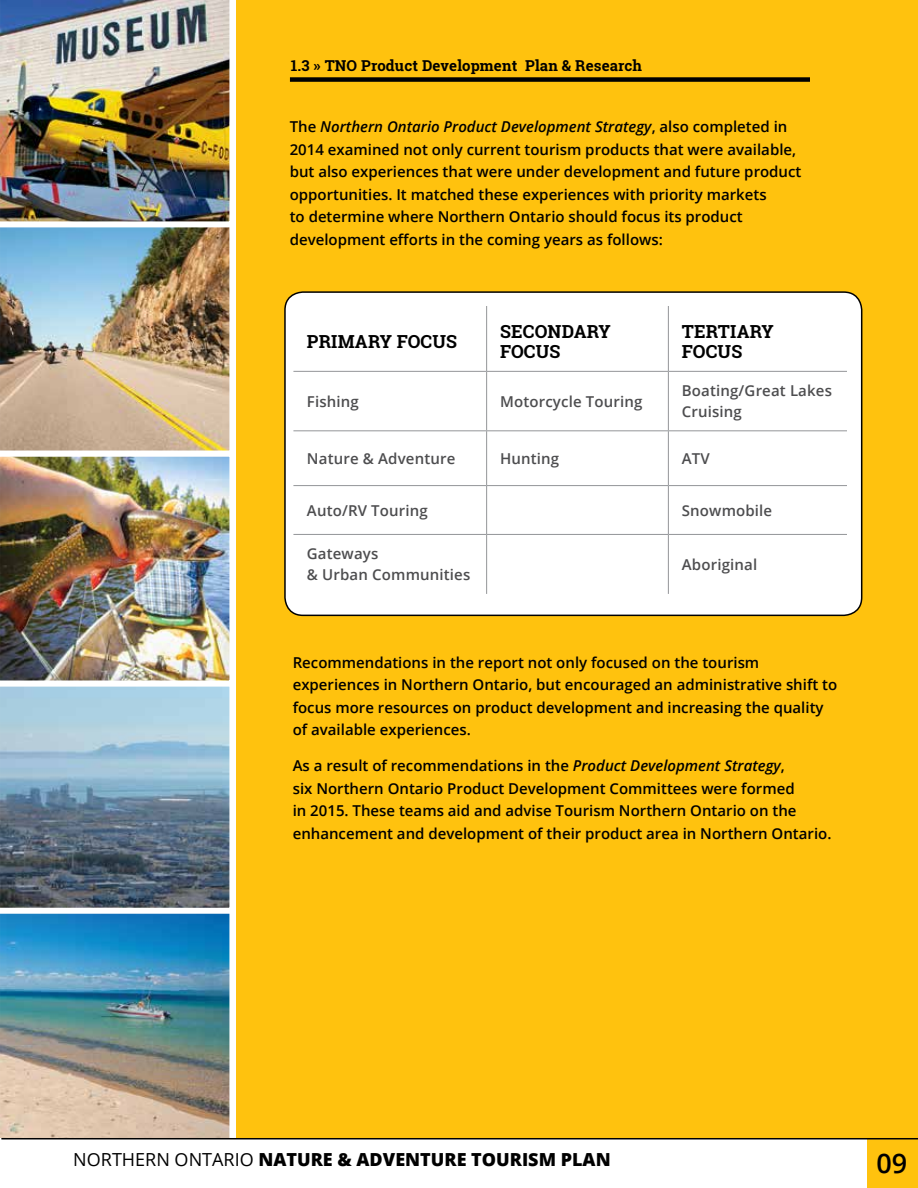
<style>
.page{position:relative;width:918px;height:1188px;background:#fff}
.page>*{position:absolute;margin:0;border:0;box-sizing:border-box;transform-origin:0 0}
.t1{font:600 27px "Open Sans";color:#000}
.t2{font:800 18px "Open Sans";color:#000}
.t3{font:700 18px/19.5px "Roboto Slab";letter-spacing:.01em;color:#000}
.t4{font:600 15px/22.5px "Open Sans";color:#000}
.t5{font:600 15px/21px "Open Sans";letter-spacing:.01em;color:#4d4d4f}
.t6{font:700 15px "Roboto Slab";letter-spacing:.01em;color:#000}
.s1{font-style:italic}
.s2{font-weight:400}
</style>
<div class="page">
<img style="left:0;top:914px;width:230px;height:224px">
<img style="left:0;top:227px;width:230px;height:224px">
<svg style="left:0;top:687px;width:230px;height:227px"></svg>
<img style="left:0;top:456px;width:230px;height:231px">
<img style="left:0;top:0;width:230px;height:222px">
<div style="left:237px;top:0;width:681px;height:1144px;background:#ffc20e"></div>
<div style="left:290px;top:77px;width:520px;height:5px;background:#000"></div>
<div style="left:285px;top:292px;width:577px;height:323px;background:#fff;border-radius:18px"></div>
<div style="left:284px;top:291px;width:578px;height:325px;border:2px solid #000;border-radius:18px"></div>
<hr style="left:486px;top:306px;width:1px;height:65px;background:#939598">
<hr style="left:668px;top:306px;width:1px;height:65px;background:#939598">
<hr style="left:293px;top:371px;width:194px;height:1px;background:#939598">
<hr style="left:487px;top:371px;width:181px;height:1px;background:#939598">
<hr style="left:486px;top:372px;width:1px;height:58px;background:#939598">
<hr style="left:668px;top:371px;width:179px;height:1px;background:#939598">
<hr style="left:668px;top:372px;width:1px;height:58px;background:#939598">
<hr style="left:293px;top:430px;width:194px;height:1px;background:#939598">
<hr style="left:487px;top:430px;width:181px;height:1px;background:#939598">
<hr style="left:486px;top:431px;width:1px;height:54px;background:#939598">
<hr style="left:668px;top:430px;width:179px;height:1px;background:#939598">
<hr style="left:668px;top:431px;width:1px;height:54px;background:#939598">
<hr style="left:293px;top:485px;width:194px;height:1px;background:#939598">
<hr style="left:487px;top:485px;width:181px;height:1px;background:#939598">
<hr style="left:486px;top:486px;width:1px;height:48px;background:#939598">
<hr style="left:668px;top:485px;width:179px;height:1px;background:#939598">
<hr style="left:668px;top:486px;width:1px;height:48px;background:#939598">
<hr style="left:293px;top:534px;width:194px;height:1px;background:#939598">
<hr style="left:487px;top:534px;width:181px;height:1px;background:#939598">
<hr style="left:486px;top:535px;width:1px;height:59px;background:#939598">
<hr style="left:668px;top:534px;width:179px;height:1px;background:#939598">
<hr style="left:668px;top:535px;width:1px;height:59px;background:#939598">
<div style="left:0;top:1139px;width:918px;height:49px;background:#fff"></div>
<div style="left:867px;top:1139px;width:51px;height:49px;background:#ffc20e"></div>
<hr style="left:1px;top:1138px;width:917px;height:1px;background:#000">
<p class="t6" style="left:291px;top:56px;width:353px">1.3 » TNO Product Development Plan &amp; Research</p>
<p class="t4" style="left:290px;top:115px;width:513px">The <span class="s1">Northern Ontario Product Development Strategy</span>, also completed in 2014 examined not only current tourism products that were available, but also experiences that were under development and future product opportunities. It matched these experiences with priority markets<br>to determine where Northern Ontario should focus its product development efforts in the coming years as follows:</p>
<p class="t3" style="left:307px;top:332px;width:152px">PRIMARY FOCUS</p>
<p class="t3" style="left:500px;top:322px;width:112px">SECONDARY<br>FOCUS</p>
<p class="t3" style="left:682px;top:322px;width:93px">TERTIARY<br>FOCUS</p>
<p class="t5" style="left:307px;top:391px;width:53px">Fishing</p>
<p class="t5" style="left:500px;top:391px;width:144px">Motorcycle Touring</p>
<p class="t5" style="left:682px;top:380px;width:152px">Boating/Great Lakes<br>Cruising</p>
<p class="t5" style="left:307px;top:448px;width:150px">Nature &amp; Adventure</p>
<p class="t5" style="left:500px;top:448px;width:61px">Hunting</p>
<p class="t5" style="left:682px;top:448px;width:30px">ATV</p>
<p class="t5" style="left:307px;top:500px;width:122px">Auto/RV Touring</p>
<p class="t5" style="left:682px;top:500px;width:92px">Snowmobile</p>
<p class="t5" style="left:307px;top:543px;width:165px">Gateways<br>&amp; Urban Communities</p>
<p class="t5" style="left:682px;top:554px;width:77px">Aboriginal</p>
<p class="t4" style="left:293px;top:651px;width:546px">Recommendations in the report not only focused on the tourism experiences in Northern Ontario, but encouraged an administrative shift to focus more resources on product development and increasing the quality of available experiences.</p>
<p class="t4" style="left:293px;top:754px;width:540px">As a result of recommendations in the <span class="s1">Product Development Strategy</span>,<br>six Northern Ontario Product Development Committees were formed<br>in 2015. These teams aid and advise Tourism Northern Ontario on the enhancement and development of their product area in Northern Ontario.</p>
<p class="t2" style="left:73px;top:1146px;width:539px"><span class="s2">NORTHERN ONTARIO</span> NATURE &amp; ADVENTURE TOURISM PLAN</p>
<h1 class="t1" style="left:876px;top:1145px;width:32px">09</h1>
</div>
